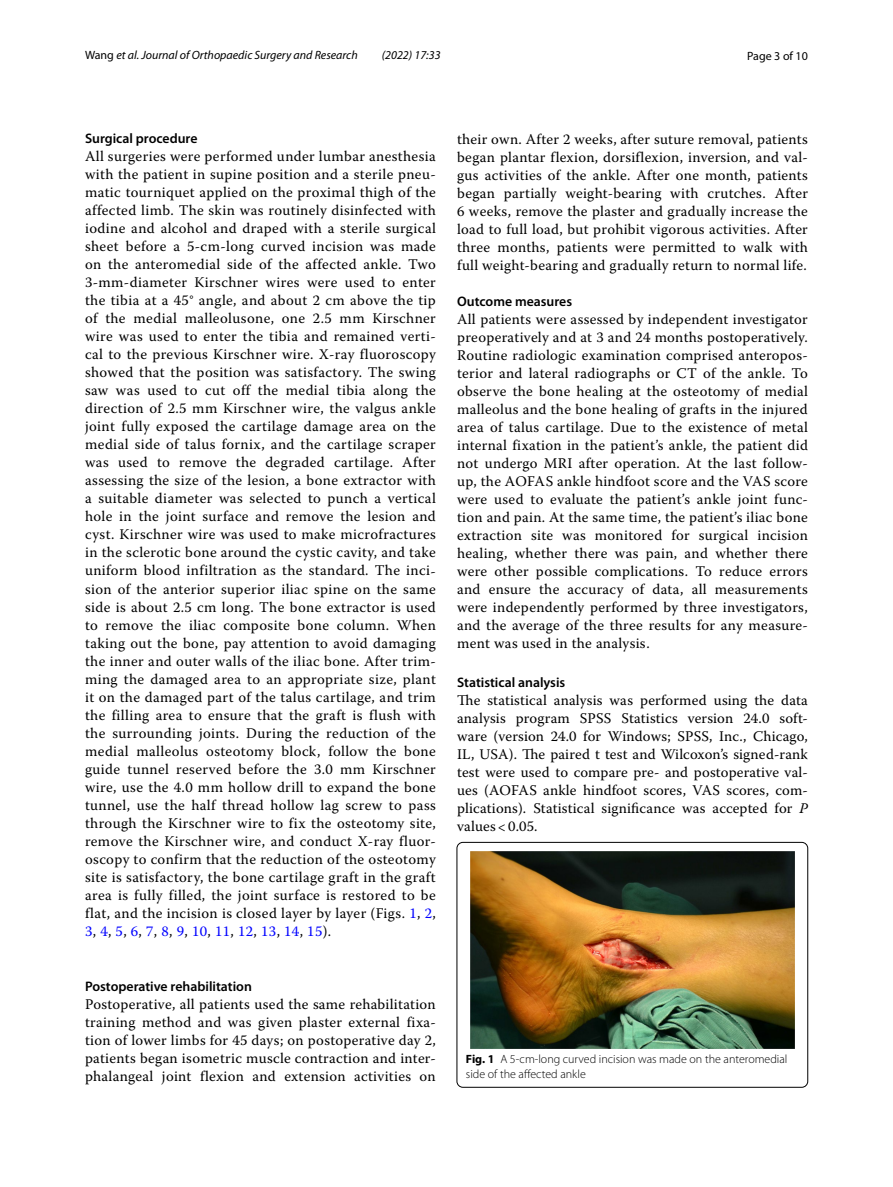
<style>
.page{position:relative;width:893px;height:1187px;background:#fff}
.page>*{position:absolute;margin:0;border:0;box-sizing:border-box;transform-origin:0 0}
.t1{font:14.7px/18px "Warnock Pro";letter-spacing:.02em;color:#000;text-align:justify}
.t2{font:600 13.8px "Myriad Pro";color:#000}
.t3{font:300 12px/15px "Myriad Pro";color:#000}
.t4{font:italic 12px "Myriad Pro";color:#000}
.t5{font:12px "Myriad Pro";color:#000}
.s1{font-style:normal}
.s2{color:#00f}
.s3{font-style:italic}
.s4{font-weight:700}
</style>
<div class="page">
<img style="left:471px;top:851px;width:323px;height:196px">
<div style="left:457px;top:842px;width:351px;height:245px;border:1px solid #000;border-radius:6px"></div>
<p class="t4" style="left:85px;top:48px;width:274px"><span class="s1">Wang</span> et al. Journal of Orthopaedic Surgery and Research</p>
<p class="t4" style="left:382px;top:48px;width:60px">(2022) 17:33</p>
<p class="t5" style="left:747px;top:48px;width:62px">Page 3 of 10</p>
<p class="t2" style="left:85px;top:130px;width:114px">Surgical procedure</p>
<p class="t1" style="left:85px;top:147px;width:352px">All surgeries were performed under lumbar anesthesia with the patient in supine position and a sterile pneu&shy;matic tourniquet applied on the proximal thigh of the affected limb. The skin was routinely disinfected with iodine and alcohol and draped with a sterile surgical sheet before a 5-cm-long curved incision was made on the anteromedial side of the affected ankle. Two 3-mm-diameter Kirschner wires were used to enter the tibia at a 45° angle, and about 2 cm above the tip of the medial malleolusone, one 2.5 mm Kirschner wire was used to enter the tibia and remained verti&shy;cal to the previous Kirschner wire. X-ray fluoroscopy showed that the position was satisfactory. The swing saw was used to cut off the medial tibia along the direction of 2.5 mm Kirschner wire, the valgus ankle joint fully exposed the cartilage damage area on the medial side of talus fornix, and the cartilage scraper was used to remove the degraded cartilage. After assessing the size of the lesion, a bone extractor with a suitable diameter was selected to punch a vertical hole in the joint surface and remove the lesion and cyst. Kirschner wire was used to make microfractures in the sclerotic bone around the cystic cavity, and take uniform blood infiltration as the standard. The inci&shy;sion of the anterior superior iliac spine on the same side is about 2.5 cm long. The bone extractor is used to remove the iliac composite bone column. When taking out the bone, pay attention to avoid damaging the inner and outer walls of the iliac bone. After trim&shy;ming the damaged area to an appropriate size, plant it on the damaged part of the talus cartilage, and trim the filling area to ensure that the graft is flush with the surrounding joints. During the reduction of the medial malleolus osteotomy block, follow the bone guide tunnel reserved before the 3.0 mm Kirschner wire, use the 4.0 mm hollow drill to expand the bone tunnel, use the half thread hollow lag screw to pass through the Kirschner wire to fix the osteotomy site, remove the Kirschner wire, and conduct X-ray fluor&shy;oscopy to confirm that the reduction of the osteotomy site is satisfactory, the bone cartilage graft in the graft area is fully filled, the joint surface is restored to be flat, and the incision is closed layer by layer (Figs. <span class="s2">1</span>, <span class="s2">2</span>, <span class="s2">3</span>, <span class="s2">4</span>, <span class="s2">5</span>, <span class="s2">6</span>, <span class="s2">7</span>, <span class="s2">8</span>, <span class="s2">9</span>, <span class="s2">10</span>, <span class="s2">11</span>, <span class="s2">12</span>, <span class="s2">13</span>, <span class="s2">14</span>, <span class="s2">15</span>).</p>
<p class="t2" style="left:85px;top:977px;width:168px">Postoperative rehabilitation</p>
<p class="t1" style="left:85px;top:994px;width:352px">Postoperative, all patients used the same rehabilitation training method and was given plaster external fixa&shy;tion of lower limbs for 45 days; on postoperative day 2, patients began isometric muscle contraction and inter&shy;phalangeal joint flexion and extension activities on</p>
<p class="t1" style="left:457px;top:130px;width:352px">their own. After 2 weeks, after suture removal, patients began plantar flexion, dorsiflexion, inversion, and val&shy;gus activities of the ankle. After one month, patients began partially weight-bearing with crutches. After 6 weeks, remove the plaster and gradually increase the load to full load, but prohibit vigorous activities. After three months, patients were permitted to walk with full weight-bearing and gradually return to normal life.</p>
<p class="t2" style="left:457px;top:292px;width:117px">Outcome measures</p>
<p class="t1" style="left:457px;top:310px;width:352px">All patients were assessed by independent investigator preoperatively and at 3 and 24 months postoperatively.<br>Routine radiologic examination comprised anteropos&shy;terior and lateral radiographs or CT of the ankle. To observe the bone healing at the osteotomy of medial malleolus and the bone healing of grafts in the injured area of talus cartilage. Due to the existence of metal internal fixation in the patient’s ankle, the patient did not undergo MRI after operation. At the last follow&shy;up, the AOFAS ankle hindfoot score and the VAS score were used to evaluate the patient’s ankle joint func&shy;tion and pain. At the same time, the patient’s iliac bone extraction site was monitored for surgical incision healing, whether there was pain, and whether there were other possible complications. To reduce errors and ensure the accuracy of data, all measurements were independently performed by three investigators, and the average of the three results for any measure&shy;ment was used in the analysis.</p>
<p class="t2" style="left:457px;top:673px;width:110px">Statistical analysis</p>
<p class="t1" style="left:457px;top:691px;width:352px">The statistical analysis was performed using the data analysis program SPSS Statistics version 24.0 soft&shy;ware (version 24.0 for Windows; SPSS, Inc., Chicago, IL, USA). The paired t test and Wilcoxon’s signed-rank test were used to compare pre- and postoperative val&shy;ues (AOFAS ankle hindfoot scores, VAS scores, com&shy;plications). Statistical significance was accepted for <span class="s3">P </span>values &lt; 0.05.</p>
<p class="t3" style="left:466px;top:1051px;width:323px"><span class="s4">Fig. 1</span> A 5-cm-long curved incision was made on the anteromedial side of the affected ankle</p>
</div>
